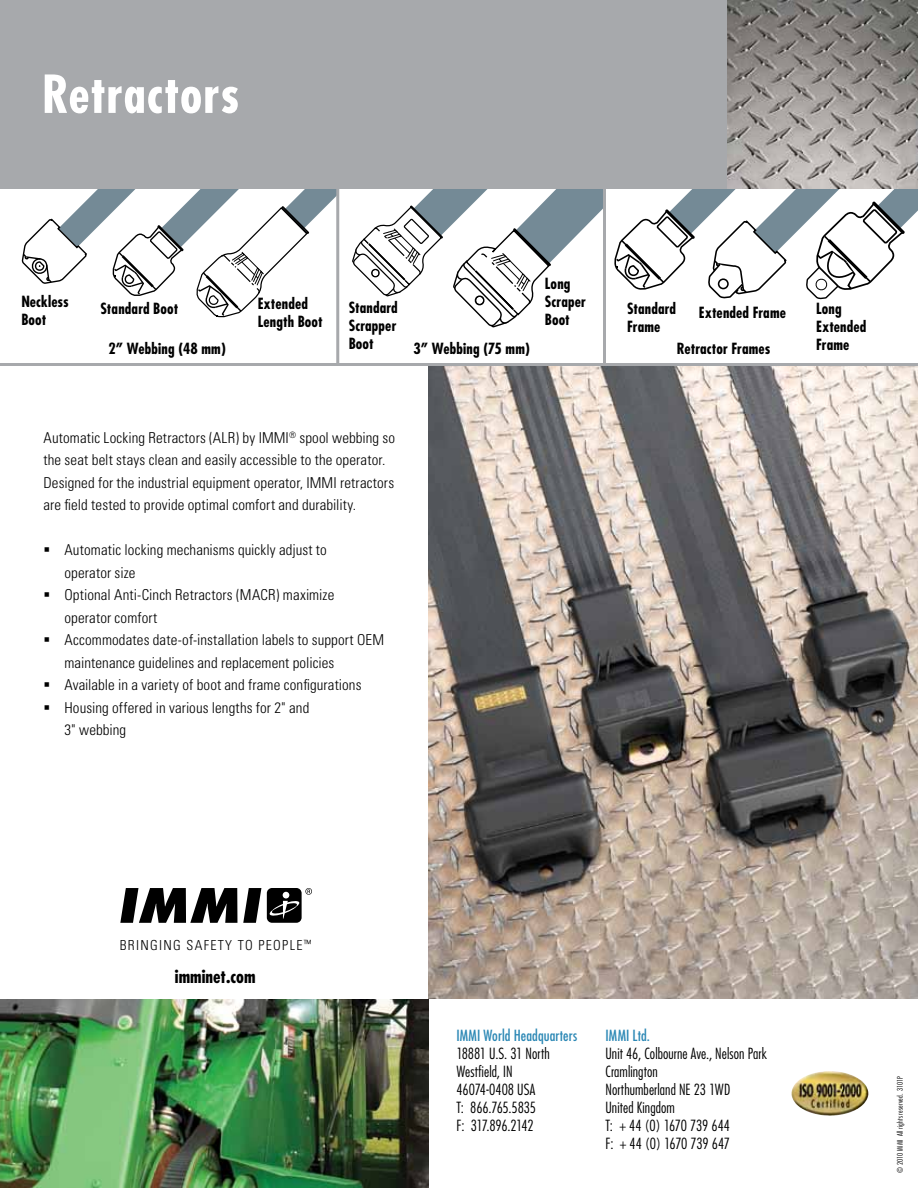
<style>
.page{position:relative;width:918px;height:1188px;background:#fff}
.page>*{position:absolute;margin:0;border:0;box-sizing:border-box;transform-origin:0 0}
.t1{font:700 condensed 51px "Futura";letter-spacing:.015em;color:#fff}
.t2{font:700 condensed 18px "Futura";color:#000}
.t3{font:300 condensed 15px/22.5px "Univers";letter-spacing:.005em;color:#000}
.t4{font:300 condensed 15px/18px "Futura";letter-spacing:.005em;color:#000}
.t5{font:700 condensed 15px/18px "Futura";letter-spacing:.01em;color:#000}
.t6{font:condensed 15px "Futura";letter-spacing:.01em;color:#2c88b5}
.t7{font:300 condensed 13.8px "Univers";letter-spacing:.095em;color:#000}
.t8{font:300 condensed 7.5px "Futura";letter-spacing:.02em;color:#000}
</style>
<div class="page">
<img style="left:728px;top:0;width:190px;height:144px">
<img style="left:791px;top:1071px;width:78px;height:45px">
<svg style="left:120px;top:888px;width:117px;height:35px"></svg>
<svg style="left:243px;top:888px;width:18px;height:35px"></svg>
<div style="left:267px;top:888px;width:35px;height:35px;background:#000;border-radius:5px"></div>
<svg style="left:269px;top:888px;width:43px;height:31px"></svg>
<svg style="left:21px;top:189px;width:315px;height:129px"></svg>
<svg style="left:614px;top:144px;width:304px;height:156px"></svg>
<svg style="left:352px;top:189px;width:251px;height:139px"></svg>
<hr style="left:336px;top:133px;width:3px;height:233px;background:#a7a9ac">
<hr style="left:603px;top:132px;width:3px;height:232px;background:#a7a9ac">
<img style="left:429px;top:366px;width:489px;height:633px">
<div style="left:0;top:0;width:728px;height:189px;background:#a7a9ac"></div>
<hr style="left:0;top:363px;width:918px;height:3px;background:#a7a9ac">
<img style="left:0;top:999px;width:429px;height:189px">
<h1 class="t1" style="left:42px;top:62px;width:199px">Retractors</h1>
<p class="t5" style="left:545px;top:275px;width:42px">Long<br>Scraper<br>Boot</p>
<p class="t5" style="left:21px;top:292px;width:49px">Neckless<br>Boot</p>
<p class="t5" style="left:101px;top:299px;width:79px">Standard Boot</p>
<p class="t5" style="left:627px;top:299px;width:50px">Standard<br>Frame</p>
<p class="t5" style="left:699px;top:304px;width:89px">Extended Frame</p>
<p class="t5" style="left:816px;top:299px;width:52px">Long<br>Extended<br>Frame</p>
<p class="t5" style="left:258px;top:294px;width:66px">Extended<br>Length Boot</p>
<p class="t5" style="left:349px;top:299px;width:50px;text-align:justify">Standard Scrapper Boot</p>
<p class="t5" style="left:109px;top:340px;width:119px">2” Webbing (48 mm)</p>
<p class="t5" style="left:414px;top:340px;width:118px">3” Webbing (75 mm)</p>
<p class="t5" style="left:677px;top:340px;width:95px">Retractor Frames</p>
<p class="t3" style="left:43px;top:426px;width:353px">Automatic Locking Retractors (ALR) by IMMI<sup>®</sup> spool webbing so the seat belt stays clean and easily accessible to the operator.<br>Designed for the industrial equipment operator, IMMI retractors are field tested to provide optimal comfort and durability.</p>
<p class="t3" style="left:64px;top:539px;width:264px;text-indent:-21px">▪ Automatic locking mechanisms quickly adjust to operator size</p>
<p class="t3" style="left:64px;top:584px;width:271px;text-indent:-21px">▪ Optional Anti-Cinch Retractors (MACR) maximize operator comfort</p>
<p class="t3" style="left:64px;top:629px;width:321px;text-indent:-21px">▪ Accommodates date-of-installation labels to support OEM maintenance guidelines and replacement policies</p>
<p class="t3" style="left:43px;top:674px;width:320px">▪ Available in a variety of boot and frame configurations</p>
<p class="t3" style="left:64px;top:696px;width:246px;text-indent:-21px">▪ Housing offered in various lengths for 2" and<br>3" webbing</p>
<p class="t7" style="left:120px;top:937px;width:193px">BRINGING SAFETY TO PEOPLE<sup>™</sup></p>
<p class="t2" style="left:175px;top:965px;width:82px">imminet.com</p>
<p class="t6" style="left:456px;top:1026px;width:122px">IMMI World Headquarters</p>
<p class="t4" style="left:456px;top:1044px;width:95px">18881 U.S. 31 North<br>Westfield, IN<br>46074-0408 USA<br>T: 866.765.5835<br>F: 317.896.2142</p>
<p class="t6" style="left:605px;top:1026px;width:46px">IMMI Ltd.</p>
<p class="t4" style="left:605px;top:1044px;width:163px">Unit 46, Colbourne Ave., Nelson Park<br>Cramlington<br>Northumberland NE 23 1WD<br>United Kingdom<br>T: + 44 (0) 1670 739 644<br>F: + 44 (0) 1670 739 647</p>
<p class="t8" style="left:896px;top:1173px;width:98px;rotate:-90deg">© 2010 IMMI All rights reserved. 3101P</p>
</div>
